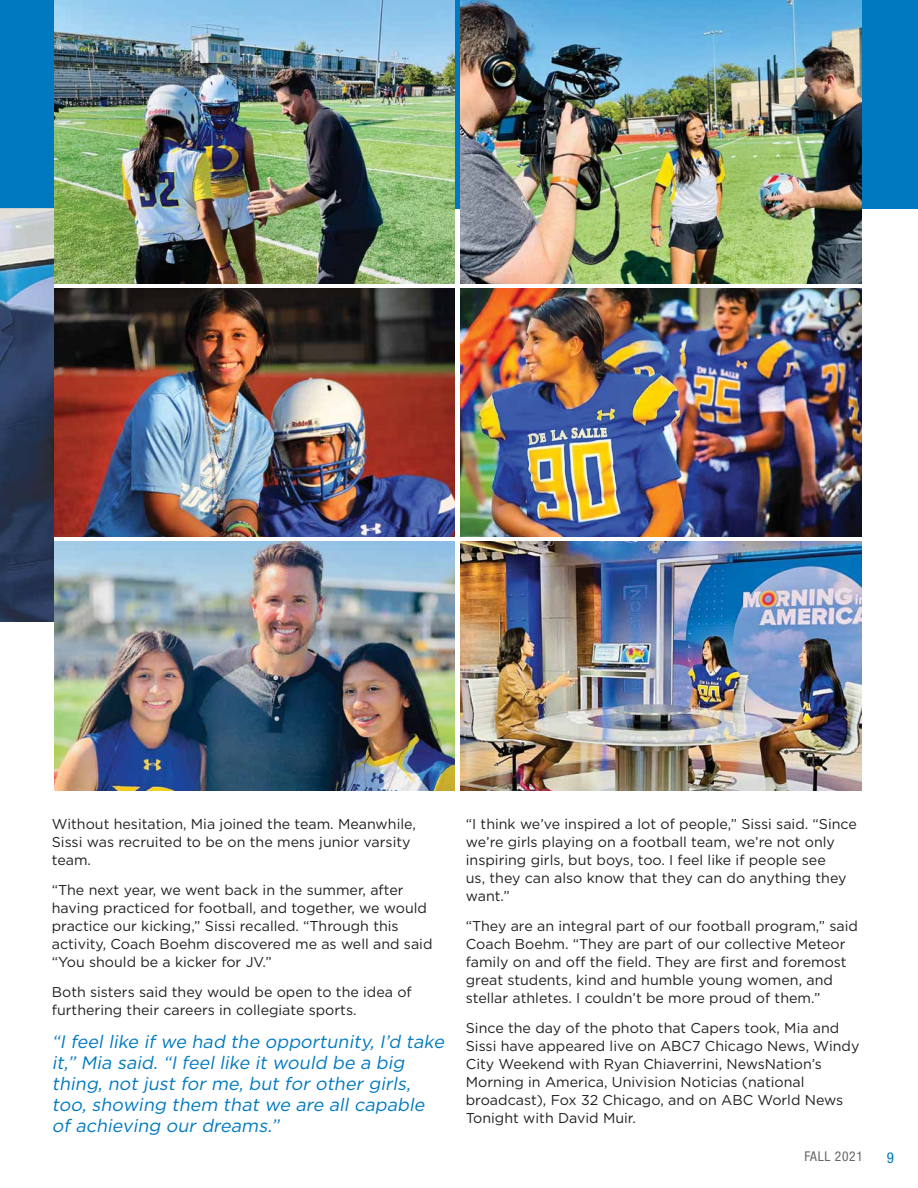
<style>
.page{position:relative;width:918px;height:1188px;background:#fff}
.page>*{position:absolute;margin:0;border:0;box-sizing:border-box;transform-origin:0 0}
.Body_Copy{font:italic 18px/21px "Gotham";color:#0079c1}
.t1{font:condensed 15px "Helvetica Neue";color:#0079c1}
.Body_Copy-2{font:14.25px/18px "Gotham";color:#231f20}
.t2{font:condensed 13.5px "Helvetica Neue";letter-spacing:.05em;color:#656669}
</style>
<div class="page">
<div style="left:0;top:0;width:918px;height:208px;background:#0079c1"></div>
<img style="left:0;top:208px;width:54px;height:413px">
<img style="left:54px;top:288px;width:401px;height:249px">
<img style="left:461px;top:288px;width:401px;height:249px">
<img style="left:54px;top:541px;width:401px;height:249px">
<img style="left:461px;top:541px;width:401px;height:249px">
<img style="left:54px;top:0;width:401px;height:284px">
<img style="left:461px;top:0;width:401px;height:284px">
<p class="Body_Copy-2" style="left:52px;top:815px;width:366px">Without hesitation, Mia joined the team. Meanwhile,<br>Sissi was recruited to be on the mens junior varsity team.</p>
<p class="Body_Copy-2" style="left:52px;top:881px;width:382px">“The next year, we went back in the summer, after having practiced for football, and together, we would practice our kicking,” Sissi recalled. “Through this activity, Coach Boehm discovered me as well and said “You should be a kicker for JV.”</p>
<p class="Body_Copy-2" style="left:52px;top:983px;width:361px">Both sisters said they would be open to the idea of furthering their careers in collegiate sports.</p>
<p class="Body_Copy" style="left:52px;top:1031px;width:398px">“I feel like if we had the opportunity, I’d take it,” Mia said. “I feel like it would be a big thing, not just for me, but for other girls, too, showing them that we are all capable of achieving our dreams.”</p>
<p class="Body_Copy-2" style="left:466px;top:815px;width:393px">“I think we’ve inspired a lot of people,” Sissi said. “Since we’re girls playing on a football team, we’re not only inspiring girls, but boys, too. I feel like if people see<br>us, they can also know that they can do anything they want.”</p>
<p class="Body_Copy-2" style="left:466px;top:917px;width:394px">“They are an integral part of our football program,” said Coach Boehm. “They are part of our collective Meteor family on and off the field. They are first and foremost great students, kind and humble young women, and stellar athletes. I couldn’t be more proud of them.”</p>
<p class="Body_Copy-2" style="left:466px;top:1019px;width:395px">Since the day of the photo that Capers took, Mia and Sissi have appeared live on ABC7 Chicago News, Windy City Weekend with Ryan Chiaverrini, NewsNation’s Morning in America, Univision Noticias (national broadcast), Fox 32 Chicago, and on ABC World News Tonight with David Muir.</p>
<p class="t2" style="left:804px;top:1149px;width:60px">FALL 2021</p>
<p class="t1" style="left:887px;top:1149px;width:9px">9</p>
</div>
